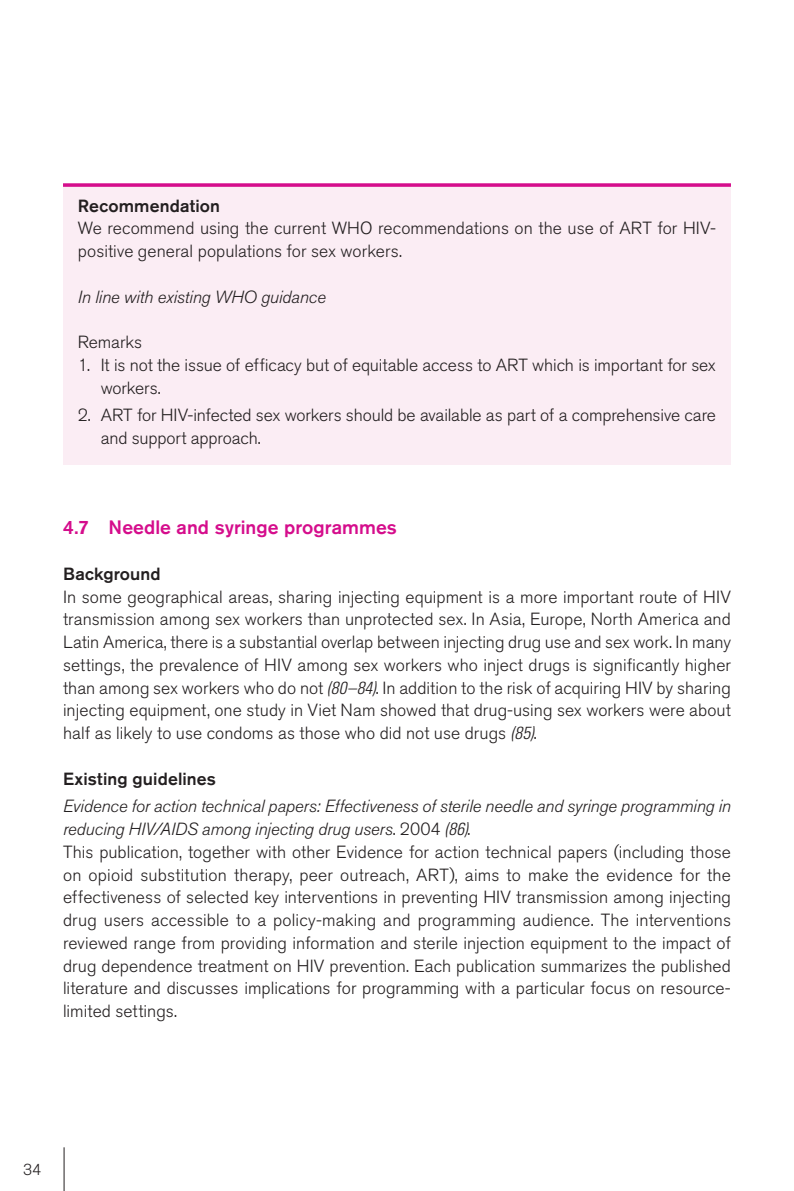
<style>
.page{position:relative;width:794px;height:1191px;background:#fff}
.page>*{position:absolute;margin:0;border:0;box-sizing:border-box;transform-origin:0 0}
.Title_1_1{font:500 19.25px "Akzidenz Grotesk BQ";letter-spacing:.005em;color:#d50d8c}
.Body{font:300 17.5px/22.8px "Akzidenz Grotesk BQ";color:#231f20}
.Body-2{font:italic 300 17.5px/22.8px "Akzidenz Grotesk BQ";letter-spacing:-.005em;color:#231f20}
.Title_1_1_1{font:500 17.5px "Akzidenz Grotesk BQ";letter-spacing:.005em;color:#231f20}
.t1{font:300 15.75px "Akzidenz Grotesk BQ";color:#231f20}
.s1{font-weight:500}
.s2{font-family:"Univers";font-style:italic;font-stretch:condensed}
.s3{font-style:normal}
.s4{font-family:"Univers";font-stretch:condensed}
</style>
<div class="page">
<hr style="left:64px;top:1147px;width:1px;height:44px;background:#231f20">
<div style="left:63px;top:184px;width:668px;height:281px;background:#fbedf4"></div>
<svg style="left:63px;top:183px;width:668px;height:4px;background:#d92898"></svg>
<p class="Body" style="left:78px;top:194px;width:639px"><span class="s1">Recommendation<br></span>We recommend using the current WHO recommendations on the use of ART for HIV&shy;positive general populations for sex workers.</p>
<p class="Body-2" style="left:78px;top:285px;width:249px">In line with existing WHO guidance</p>
<p class="Body" style="left:78px;top:331px;width:66px">Remarks</p>
<p class="Body" style="left:101px;top:354px;width:617px;text-indent:-23px">1. It is not the issue of efficacy but of equitable access to ART which is important for sex workers.</p>
<p class="Body" style="left:101px;top:404px;width:617px;text-indent:-23px">2. ART for HIV-infected sex workers should be available as part of a comprehensive care and support approach.</p>
<p class="Title_1_1" style="left:63px;top:515px;width:335px">4.7 Needle and syringe programmes</p>
<p class="Title_1_1_1" style="left:63px;top:563px;width:99px">Background</p>
<p class="Body" style="left:63px;top:585px;width:669px;text-align:justify">In some geographical areas, sharing injecting equipment is a more important route of HIV transmission among sex workers than unprotected sex. In Asia, Europe, North America and Latin America, there is a substantial overlap between injecting drug use and sex work. In many settings, the prevalence of HIV among sex workers who inject drugs is significantly higher than among sex workers who do not <span class="s2">(80–84)</span>. In addition to the risk of acquiring HIV by sharing injecting equipment, one study in Viet Nam showed that drug-using sex workers were about half as likely to use condoms as those who did not use drugs <span class="s2">(85)</span>.</p>
<p class="Title_1_1_1" style="left:63px;top:767px;width:154px">Existing guidelines</p>
<p class="Body-2" style="left:63px;top:795px;width:669px">Evidence for action technical papers: Effectiveness of sterile needle and syringe programming in reducing HIV/AIDS among injecting drug users<span class="s3">. 2004</span> <span class="s4">(86)</span><span class="s3">.</span></p>
<p class="Body" style="left:63px;top:840px;width:669px;text-align:justify">This publication, together with other Evidence for action technical papers (including those on opioid substitution therapy, peer outreach, ART), aims to make the evidence for the effectiveness of selected key interventions in preventing HIV transmission among injecting drug users accessible to a policy-making and programming audience. The interventions reviewed range from providing information and sterile injection equipment to the impact of drug dependence treatment on HIV prevention. Each publication summarizes the published literature and discusses implications for programming with a particular focus on resource&shy;limited settings.</p>
<p class="t1" style="left:23px;top:1160px;width:20px">34</p>
</div>
